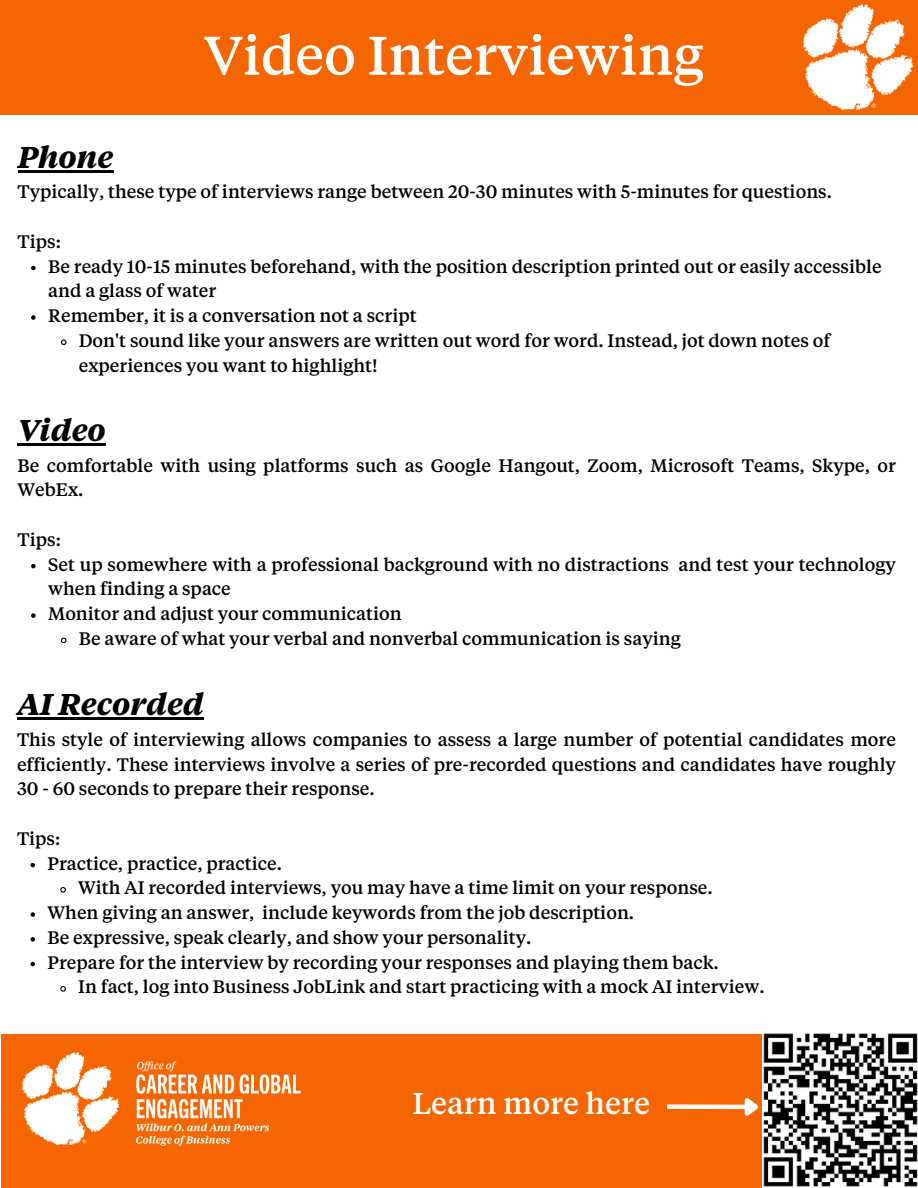
<style>
.page{position:relative;width:918px;height:1188px;background:#fff}
.page>*{position:absolute;margin:0;border:0;box-sizing:border-box;transform-origin:0 0}
.t1{font:500 54px "Tiempos Text";color:#fff}
.t2{font:italic 700 30px "Tiempos Text";color:#000}
.t3{font:500 30px "Tiempos Text";color:#fff}
.t4{font:500 19.05px "Tiempos Text";color:#fff}
.t5{font:500 18px/24.8px "Tiempos Text";color:#000}
</style>
<div class="page">
<div style="left:0;top:0;width:918px;height:114px;background:#f66600"></div>
<img style="left:800px;top:4px;width:118px;height:111px">
<svg style="left:31px;top:266px;width:5px;height:4px"></svg>
<svg style="left:31px;top:315px;width:5px;height:5px"></svg>
<svg style="left:60px;top:339px;width:7px;height:7px"></svg>
<hr style="left:18px;top:170px;width:95px;height:2px;background:#000">
<svg style="left:31px;top:564px;width:5px;height:4px"></svg>
<svg style="left:31px;top:613px;width:5px;height:5px"></svg>
<svg style="left:60px;top:637px;width:7px;height:7px"></svg>
<hr style="left:18px;top:443px;width:88px;height:3px;background:#000">
<svg style="left:31px;top:863px;width:4px;height:4px"></svg>
<svg style="left:60px;top:887px;width:6px;height:6px"></svg>
<svg style="left:31px;top:912px;width:4px;height:5px"></svg>
<svg style="left:31px;top:937px;width:4px;height:5px"></svg>
<svg style="left:31px;top:962px;width:4px;height:4px"></svg>
<svg style="left:60px;top:986px;width:6px;height:6px"></svg>
<hr style="left:17px;top:718px;width:187px;height:2px;background:#000">
<div style="left:1px;top:1034px;width:917px;height:154px;background:#f66600"></div>
<img style="left:763px;top:1034px;width:155px;height:154px">
<img style="left:22px;top:1052px;width:279px;height:94px">
<div style="left:667px;top:1104px;width:79px;height:5px;background:#fff"></div>
<svg style="left:741px;top:1094px;width:23px;height:29px"></svg>
<p class="t1" style="left:204px;top:31px;width:501px">Video Interviewing</p>
<p class="t2" style="left:18px;top:144px;width:97px">Phone</p>
<p class="t5" style="left:18px;top:181px;width:816px">Typically, these type of interviews range between 20-30 minutes with 5-minutes for questions.</p>
<p class="t5" style="left:18px;top:230px;width:45px">Tips:</p>
<p class="t5" style="left:48px;top:255px;width:835px">Be ready 10-15 minutes beforehand, with the position description printed out or easily accessible and a glass of water</p>
<p class="t5" style="left:48px;top:304px;width:370px">Remember, it is a conversation not a script</p>
<p class="t5" style="left:79px;top:329px;width:753px">Don't sound like your answers are written out word for word. Instead, jot down notes of experiences you want to highlight!</p>
<p class="t2" style="left:18px;top:417px;width:90px">Video</p>
<p class="t5" style="left:18px;top:454px;width:880px">Be comfortable with using platforms such as Google Hangout, Zoom, Microsoft Teams, Skype, or<br>WebEx.</p>
<p class="t5" style="left:18px;top:528px;width:45px">Tips:</p>
<p class="t5" style="left:48px;top:553px;width:849px">Set up somewhere with a professional background with no distractions and test your technology when finding a space</p>
<p class="t5" style="left:48px;top:602px;width:355px">Monitor and adjust your communication</p>
<p class="t5" style="left:79px;top:627px;width:604px">Be aware of what your verbal and nonverbal communication is saying</p>
<p class="t2" style="left:17px;top:691px;width:188px">AI Recorded</p>
<p class="t5" style="left:17px;top:728px;width:880px;text-align:justify">This style of interviewing allows companies to assess a large number of potential candidates more efficiently. These interviews involve a series of pre-recorded questions and candidates have roughly 30 - 60 seconds to prepare their response.</p>
<p class="t5" style="left:17px;top:827px;width:45px">Tips:</p>
<p class="t5" style="left:48px;top:852px;width:236px">Practice, practice, practice.</p>
<p class="t5" style="left:78px;top:877px;width:636px">With AI recorded interviews, you may have a time limit on your response.</p>
<p class="t5" style="left:48px;top:901px;width:588px">When giving an answer, include keywords from the job description.</p>
<p class="t5" style="left:48px;top:926px;width:485px">Be expressive, speak clearly, and show your personality.</p>
<p class="t5" style="left:48px;top:951px;width:673px">Prepare for the interview by recording your responses and playing them back.</p>
<p class="t5" style="left:78px;top:976px;width:688px">In fact, log into Business JobLink and start practicing with a mock AI interview.</p>
<p class="t4" style="left:507px;top:1085px;width:247px">Office of Career and Global</p>
<p class="t3" style="left:412px;top:1090px;width:239px">Learn more here</p>
</div>
